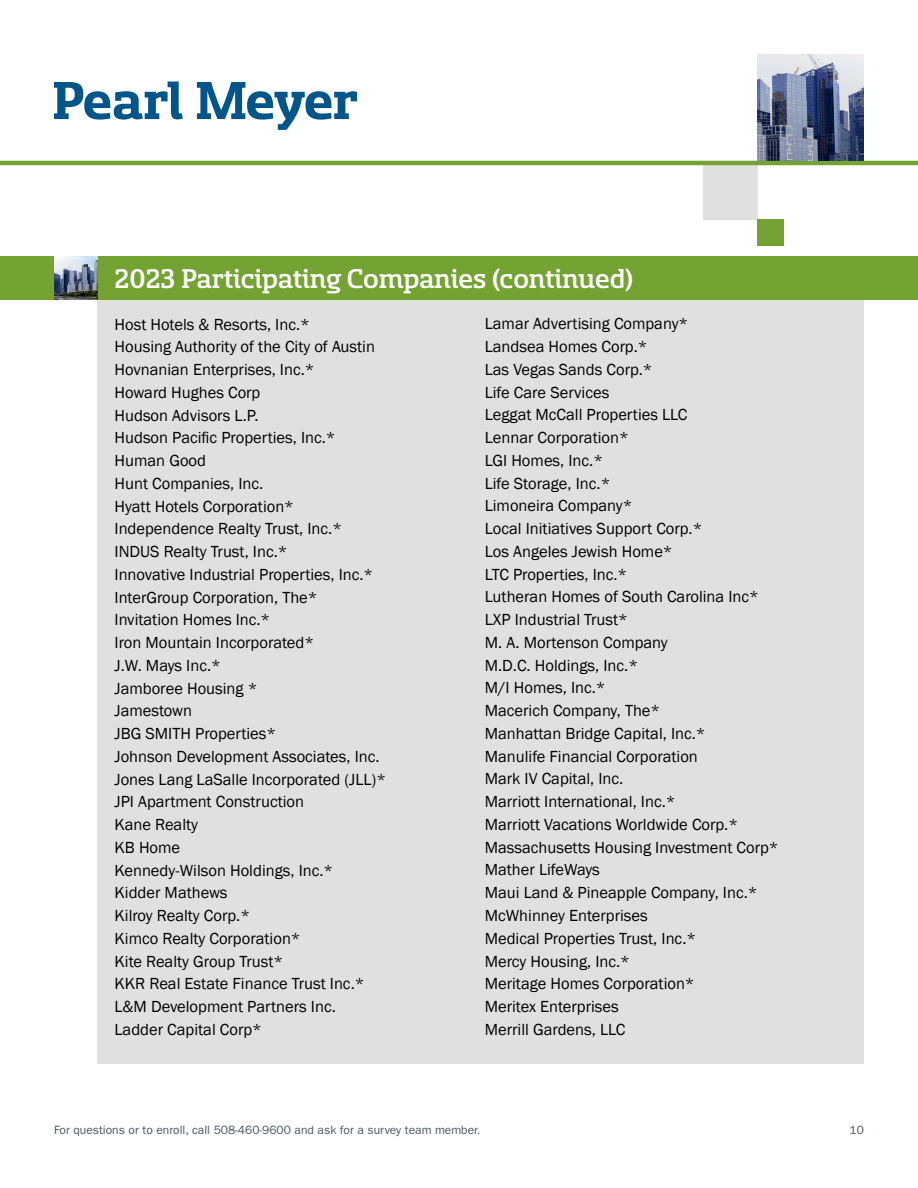
<style>
.page{position:relative;width:918px;height:1188px;background:#fff}
.page>*{position:absolute;margin:0;border:0;box-sizing:border-box;transform-origin:0 0}
.t1{font:500 30px "Sancoale Slab Norm";color:#fff}
.t2{font:16.5px/22.8px "Franklin Gothic";color:#000}
.t3{font:12px "ITC Franklin Gothic Std";color:#485865}
</style>
<div class="page">
<div style="left:703px;top:165px;width:54px;height:54px;background:#dfe1df"></div>
<div style="left:757px;top:219px;width:27px;height:27px;background:#74a333"></div>
<svg style="left:54px;top:82px;width:129px;height:38px"></svg>
<svg style="left:197px;top:82px;width:160px;height:48px"></svg>
<hr style="left:0;top:161px;width:918px;height:4px;background:#74a333">
<img style="left:757px;top:54px;width:107px;height:107px">
<div style="left:97px;top:299px;width:767px;height:765px;background:#dfe1df"></div>
<div style="left:0;top:256px;width:918px;height:43px;background:#74a333"></div>
<img style="left:54px;top:256px;width:43px;height:43px">
<h1 class="t1" style="left:115px;top:264px;width:520px">2023 Participating Companies (continued)</h1>
<p class="t2" style="left:115px;top:313px;width:273px">Host Hotels &amp; Resorts, Inc.*<br>Housing Authority of the City of Austin<br>Hovnanian Enterprises, Inc.*<br>Howard Hughes Corp<br>Hudson Advisors L.P.<br>Hudson Pacific Properties, Inc.*<br>Human Good<br>Hunt Companies, Inc.<br>Hyatt Hotels Corporation*<br>Independence Realty Trust, Inc.*<br>INDUS Realty Trust, Inc.*<br>Innovative Industrial Properties, Inc.*<br>InterGroup Corporation, The*<br>Invitation Homes Inc.*<br>Iron Mountain Incorporated*<br>J.W. Mays Inc.*<br>Jamboree Housing *<br>Jamestown<br>JBG SMITH Properties*<br>Johnson Development Associates, Inc.<br>Jones Lang LaSalle Incorporated (JLL)*<br>JPI Apartment Construction<br>Kane Realty<br>KB Home<br>Kennedy-Wilson Holdings, Inc.*<br>Kidder Mathews<br>Kilroy Realty Corp.*<br>Kimco Realty Corporation*<br>Kite Realty Group Trust*<br>KKR Real Estate Finance Trust Inc.*<br>L&amp;M Development Partners Inc.<br>Ladder Capital Corp*</p>
<p class="t2" style="left:485px;top:313px;width:295px">Lamar Advertising Company*<br>Landsea Homes Corp.*<br>Las Vegas Sands Corp.*<br>Life Care Services<br>Leggat McCall Properties LLC<br>Lennar Corporation*<br>LGI Homes, Inc.*<br>Life Storage, Inc.*<br>Limoneira Company*<br>Local Initiatives Support Corp.*<br>Los Angeles Jewish Home*<br>LTC Properties, Inc.*<br>Lutheran Homes of South Carolina Inc*<br>LXP Industrial Trust*<br>M. A. Mortenson Company<br>M.D.C. Holdings, Inc.*<br>M/I Homes, Inc.*<br>Macerich Company, The*<br>Manhattan Bridge Capital, Inc.*<br>Manulife Financial Corporation<br>Mark IV Capital, Inc.<br>Marriott International, Inc.*<br>Marriott Vacations Worldwide Corp.*<br>Massachusetts Housing Investment Corp*<br>Mather LifeWays<br>Maui Land &amp; Pineapple Company, Inc.*<br>McWhinney Enterprises<br>Medical Properties Trust, Inc.*<br>Mercy Housing, Inc.*<br>Meritage Homes Corporation*<br>Meritex Enterprises<br>Merrill Gardens, LLC</p>
<p class="t3" style="left:54px;top:1123px;width:428px">For questions or to enroll, call 508-460-9600 and ask for a survey team member.</p>
<p class="t3" style="left:850px;top:1123px;width:16px">10</p>
</div>
